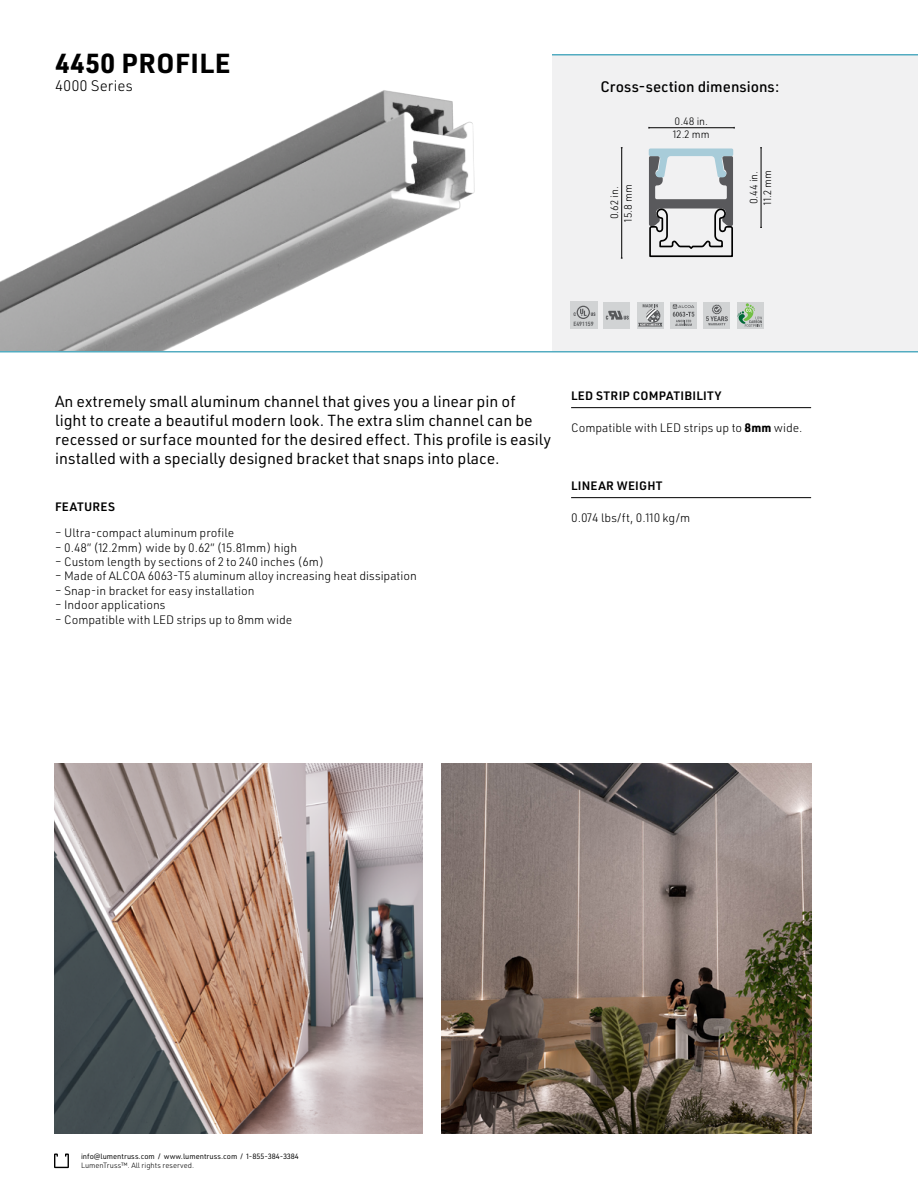
<style>
.page{position:relative;width:918px;height:1188px;background:#fff}
.page>*{position:absolute;margin:0;border:0;box-sizing:border-box;transform-origin:0 0}
.t1{font:700 27px "URWDIN";letter-spacing:.02em;color:#000}
.t2{font:15.75px/18.9px "URWDIN";color:#000}
.t3{font:500 15px "URWDIN";color:#000}
.t4{font:300 15px "URWDIN";color:#000}
.t5{font:300 12px "URWDIN";color:#000}
.t6{font:600 12px "URWDIN";letter-spacing:.02em;color:#000}
.t7{font:300 10.5px/13.5px "URWDIN";color:#000}
.t8{font:7.5px "URWDIN";color:#000}
.t9{font:300 7.5px "URWDIN";color:#000}
.t10{font:600 6px "URWDIN Semi Cond";color:#58595b}
.s1{font-weight:700}
</style>
<div class="page">
<div style="left:552px;top:54px;width:366px;height:298px;background:#f1f1f2"></div>
<hr style="left:0;top:351px;width:918px;height:1px;background:#53acc1">
<hr style="left:552px;top:54px;width:366px;height:2px;background:#53acc1">
<svg style="left:54px;top:1153px;width:15px;height:15px"></svg>
<img style="left:0;top:90px;width:475px;height:261px">
<hr style="left:761px;top:148px;width:1px;height:79px;background:#000">
<hr style="left:621px;top:148px;width:1px;height:110px;background:#000">
<hr style="left:649px;top:127px;width:85px;height:1px;background:#000">
<img style="left:441px;top:763px;width:370px;height:371px">
<img style="left:54px;top:763px;width:369px;height:371px">
<hr style="left:571px;top:407px;width:240px;height:1px;background:#000">
<hr style="left:571px;top:497px;width:240px;height:1px;background:#000">
<svg style="left:648px;top:148px;width:86px;height:110px"></svg>
<div style="left:570px;top:302px;width:27px;height:27px;background:#d1d3d4"></div>
<svg style="left:574px;top:306px;width:21px;height:13px"></svg>
<div style="left:603px;top:302px;width:27px;height:27px;background:#d1d3d4"></div>
<svg style="left:606px;top:311px;width:23px;height:9px"></svg>
<div style="left:637px;top:302px;width:27px;height:27px;background:#d1d3d4"></div>
<svg style="left:638px;top:304px;width:24px;height:23px"></svg>
<div style="left:670px;top:302px;width:27px;height:27px;background:#d1d3d4"></div>
<svg style="left:673px;top:304px;width:21px;height:22px"></svg>
<div style="left:703px;top:302px;width:27px;height:27px;background:#d1d3d4"></div>
<svg style="left:706px;top:304px;width:22px;height:21px"></svg>
<div style="left:737px;top:302px;width:27px;height:27px;background:#d1d3d4"></div>
<svg style="left:737px;top:303px;width:25px;height:24px"></svg>
<h1 class="t1" style="left:55px;top:45px;width:177px">4450 PROFILE</h1>
<p class="t4" style="left:55px;top:76px;width:79px">4000 Series</p>
<p class="t3" style="left:601px;top:76px;width:180px">Cross-section dimensions:</p>
<p class="t7" style="left:607px;top:222px;width:39px;rotate:-90deg">0.62 in.<br>15.8 mm</p>
<p class="t7" style="left:673px;top:114px;width:38px">0.48 in.<br>12.2 mm</p>
<p class="t7" style="left:747px;top:205px;width:36px;rotate:-90deg">0.44 in.<br>11.2 mm</p>
<p class="t10" style="left:573px;top:320px;width:22px">E491159</p>
<p class="t2" style="left:55px;top:392px;width:497px">An extremely small aluminum channel that gives you a linear pin of light to create a beautiful modern look. The extra slim channel can be recessed or surface mounted for the desired effect. This profile is easily installed with a specially designed bracket that snaps into place.</p>
<p class="t6" style="left:55px;top:498px;width:62px">FEATURES</p>
<p class="t5" style="left:55px;top:525px;width:181px">– Ultra-compact aluminum profile</p>
<p class="t5" style="left:55px;top:539px;width:244px">– 0.48” (12.2mm) wide by 0.62” (15.81mm) high</p>
<p class="t5" style="left:55px;top:554px;width:271px">– Custom length by sections of 2 to 240 inches (6m)</p>
<p class="t5" style="left:55px;top:568px;width:363px">– Made of ALCOA 6063-T5 aluminum alloy increasing heat dissipation</p>
<p class="t5" style="left:55px;top:583px;width:201px">– Snap-in bracket for easy installation</p>
<p class="t5" style="left:55px;top:597px;width:112px">– Indoor applications</p>
<p class="t5" style="left:55px;top:611px;width:239px">– Compatible with LED strips up to 8mm wide</p>
<p class="t6" style="left:571px;top:387px;width:152px">LED STRIP COMPATIBILITY</p>
<p class="t5" style="left:571px;top:420px;width:233px">Compatible with LED strips up to <span class="s1">8mm</span> wide.</p>
<p class="t6" style="left:571px;top:477px;width:93px">LINEAR WEIGHT</p>
<p class="t5" style="left:571px;top:510px;width:121px">0.074 lbs/ft, 0.110 kg/m</p>
<p class="t8" style="left:81px;top:1152px;width:219px">info@lumentruss.com / www.lumentruss.com / 1-855-384-3384</p>
<p class="t9" style="left:81px;top:1161px;width:115px">LumenTruss™. All rights reserved.</p>
</div>
